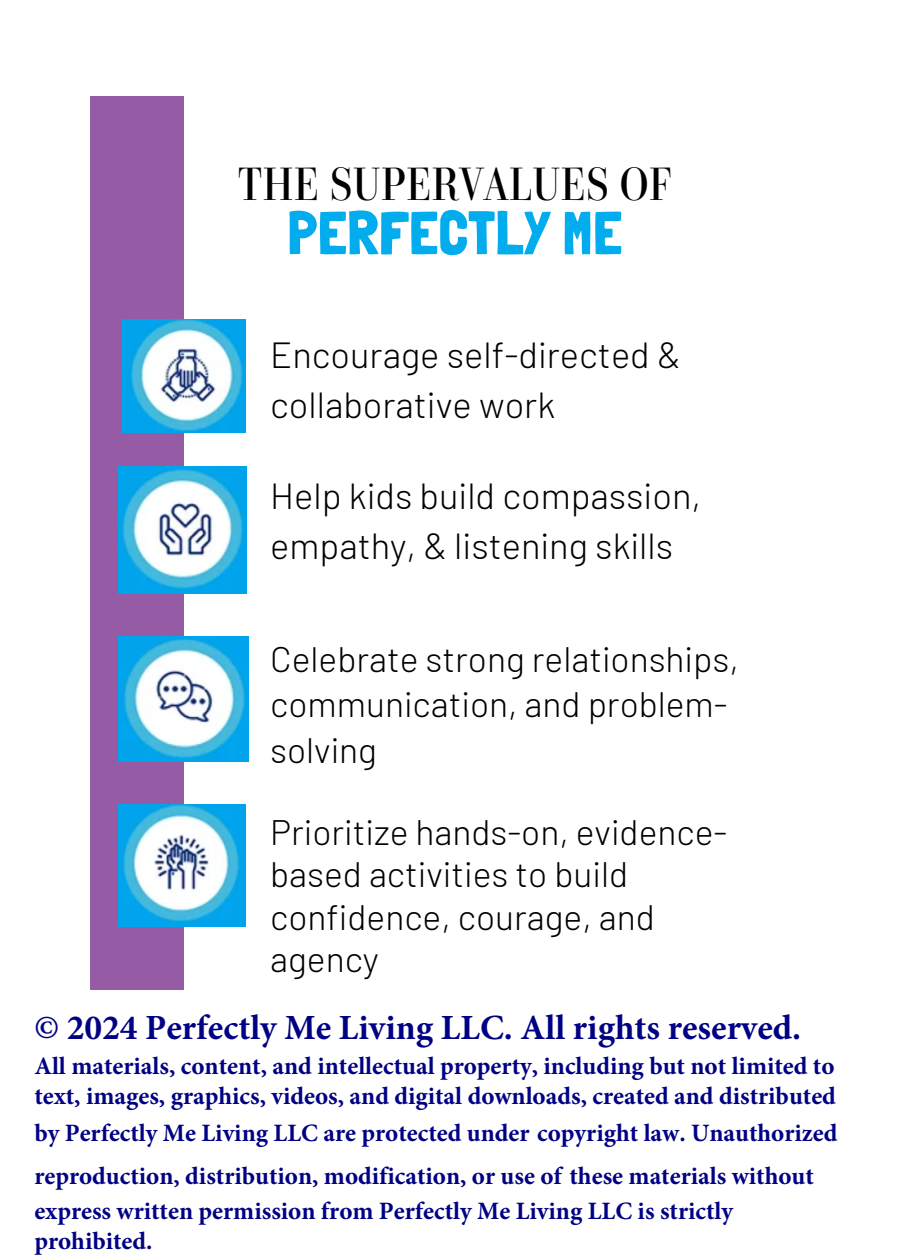
<style>
.page{position:relative;width:900px;height:1260px;background:#fff}
.page>*{position:absolute;margin:0;border:0;box-sizing:border-box;transform-origin:0 0}
.t1{font:61.25px "Londrina Solid";color:#03aded}
.t2{font:44.75px "Parmigiano Headline HL";color:#000}
.t3{font:300 36.25px/50px "Barlow";color:#000}
.t4{font:300 35.5px/42.5px "Barlow";color:#000}
.t5{font:700 35.5px "Minion Pro";color:#000085}
.t6{font:700 25px/30px "Minion Pro";color:#000085}
</style>
<div class="page">
<div style="left:90px;top:96px;width:94px;height:894px;background:#965ba5"></div>
<img style="left:119px;top:466px;width:127px;height:128px">
<img style="left:119px;top:636px;width:129px;height:126px">
<img style="left:119px;top:804px;width:127px;height:122px">
<img style="left:122px;top:320px;width:124px;height:112px">
<p class="t2" style="left:237px;top:156px;width:436px">THE SUPERVALUES OF</p>
<p class="t1" style="left:287px;top:196px;width:337px">PERFECTLY ME</p>
<h2 class="t3" style="left:270px;top:329px;width:412px">Encourage self-directed &amp; collaborative work</h2>
<h1 class="t3" style="left:270px;top:470px;width:432px">Help kids build compassion, empathy, &amp; listening skills</h1>
<p class="t4" style="left:270px;top:635px;width:470px;line-height:45.5px">Celebrate strong relationships, communication, and problem&shy;solving</p>
<p class="t4" style="left:270px;top:809px;width:459px">Prioritize hands-on, evidence&shy;based activities to build confidence, courage, and agency</p>
<h3 class="t5" style="left:34px;top:1002px;width:768px">© 2024 Perfectly Me Living LLC. All rights reserved.</h3>
<p class="t6" style="left:34px;top:1050px;width:803px">All materials, content, and intellectual property, including but not limited to text, images, graphics, videos, and digital downloads, created and distributed</p>
<p class="t6" style="left:34px;top:1112px;width:805px;line-height:42.5px">by Perfectly Me Living LLC are protected under copyright law. Unauthorized reproduction, distribution, modification, or use of these materials without</p>
<p class="t6" style="left:34px;top:1195px;width:700px">express written permission from Perfectly Me Living LLC is strictly prohibited.</p>
</div>
